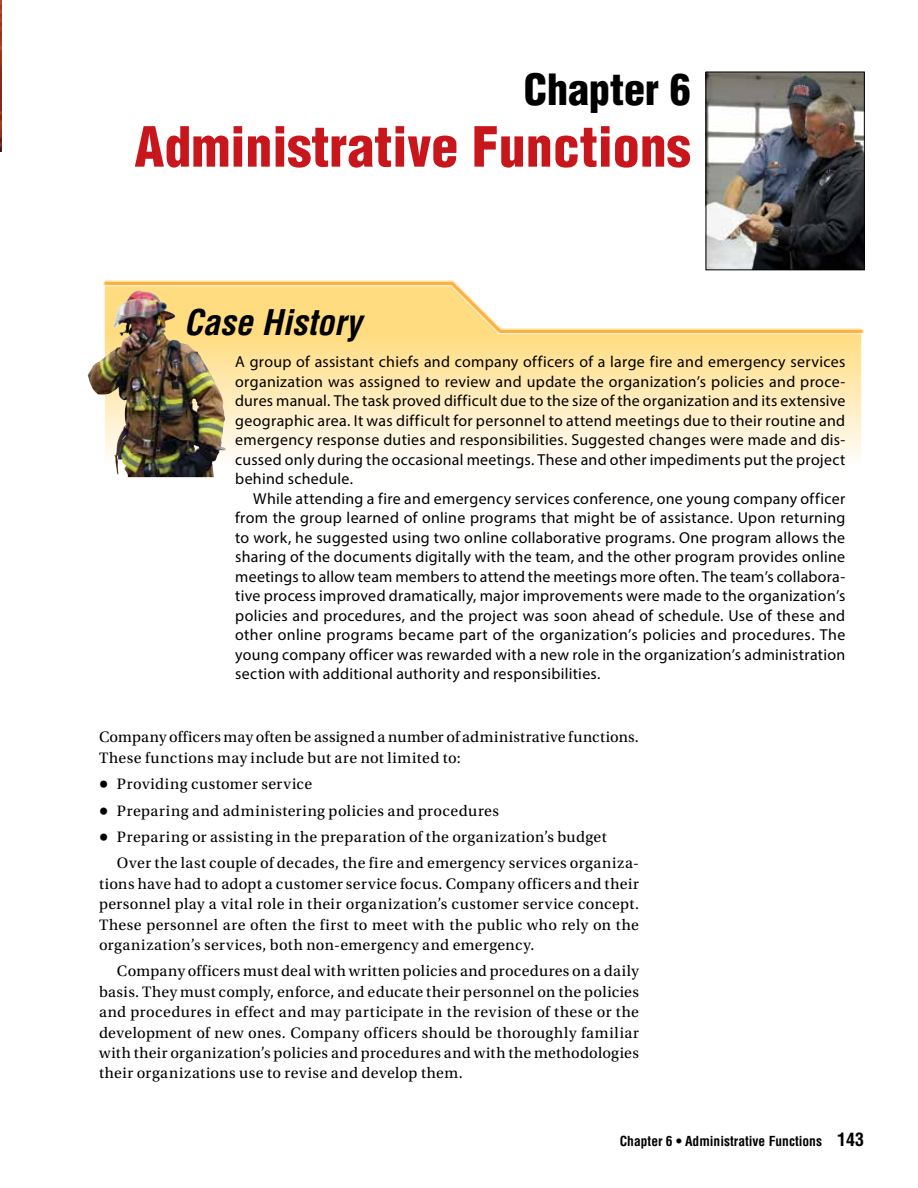
<style>
.page{position:relative;width:918px;height:1188px;background:#fff}
.page>*{position:absolute;margin:0;border:0;box-sizing:border-box;transform-origin:0 0}
.t1{font:900 condensed 54px "Helvetica LT Std";color:#c8161d}
.t2{font:900 condensed 42px "Helvetica LT Std";color:#000}
.t3{font:italic 700 condensed 34.5px "Helvetica LT Std";color:#000}
.t4{font:700 condensed 18px "Helvetica LT Std";color:#000}
.t5{font:15.9px/19.5px "Myriad Pro";letter-spacing:.02em;color:#000;text-align:justify}
.t6{font:15.9px/20.4px "Utopia Std";letter-spacing:.025em;color:#000}
.t7{font:700 condensed 13.5px "Helvetica LT Std";color:#000}
.s1{font-weight:600;font-size:21px}
</style>
<div class="page">
<svg style="left:130px;top:338px;width:731px;height:132px;background:#ecdbb1"></svg>
<svg style="left:130px;top:334px;width:732px;height:4px;background:#f7d683"></svg>
<svg style="left:103px;top:280px;width:761px;height:54px"></svg>
<img style="left:88px;top:298px;width:42px;height:174px">
<img style="left:0;top:0;width:2px;height:152px">
<hr style="left:0;top:72px;width:1px;height:77px;background:#000">
<img style="left:708px;top:74px;width:155px;height:194px">
<div style="left:706px;top:72px;width:159px;height:198px;border:1px solid #000"></div>
<h2 class="t2" style="left:524px;top:63px;width:168px">Chapter 6</h2>
<h1 class="t1" style="left:134px;top:113px;width:558px">Administrative Functions</h1>
<h3 class="t3" style="left:184px;top:301px;width:179px">Case History</h3>
<p class="t5" style="left:235px;top:352px;width:612px">A group of assistant chiefs and company officers of a large fire and emergency services organization was assigned to review and update the organization’s policies and proce&shy;dures manual. The task proved difficult due to the size of the organization and its extensive geographic area. It was difficult for personnel to attend meetings due to their routine and emergency response duties and responsibilities. Suggested changes were made and dis&shy;cussed only during the occasional meetings. These and other impediments put the project behind schedule.</p>
<p class="t5" style="left:235px;top:488px;width:612px;text-indent:18px">While attending a fire and emergency services conference, one young company officer from the group learned of online programs that might be of assistance. Upon returning to work, he suggested using two online collaborative programs. One program allows the sharing of the documents digitally with the team, and the other program provides online meetings to allow team members to attend the meetings more often. The team’s collabora&shy;tive process improved dramatically, major improvements were made to the organization’s policies and procedures, and the project was soon ahead of schedule. Use of these and other online programs became part of the organization’s policies and procedures. The young company officer was rewarded with a new role in the organization’s administration section with additional authority and responsibilities.</p>
<p class="t6" style="left:99px;top:727px;width:541px">Company officers may often be assigned a number of administrative functions.<br>These functions may include but are not limited to:</p>
<p class="t6" style="left:99px;top:774px;width:215px"><span class="s1">•</span> Providing customer service</p>
<p class="t6" style="left:99px;top:801px;width:402px"><span class="s1">•</span> Preparing and administering policies and procedures</p>
<p class="t6" style="left:117px;top:824px;width:524px;line-height:26.4px;text-indent:-18px"><span class="s1">•</span> Preparing or assisting in the preparation of the organization’s budget<br>Over the last couple of decades, the fire and emergency services organiza-</p>
<p class="t6" style="left:99px;top:874px;width:542px;text-align:justify">tions have had to adopt a customer service focus. Company officers and their personnel play a vital role in their organization’s customer service concept.<br>These personnel are often the first to meet with the public who rely on the organization’s services, both non-emergency and emergency.</p>
<p class="t6" style="left:99px;top:961px;width:542px;text-align:justify;text-indent:18px">Company officers must deal with written policies and procedures on a daily basis. They must comply, enforce, and educate their personnel on the policies and procedures in effect and may participate in the revision of these or the development of new ones. Company officers should be thoroughly familiar with their organization’s policies and procedures and with the methodologies their organizations use to revise and develop them.</p>
<p class="t7" style="left:620px;top:1132px;width:204px">Chapter 6 • Administrative Functions</p>
<p class="t4" style="left:837px;top:1128px;width:28px">143</p>
</div>
